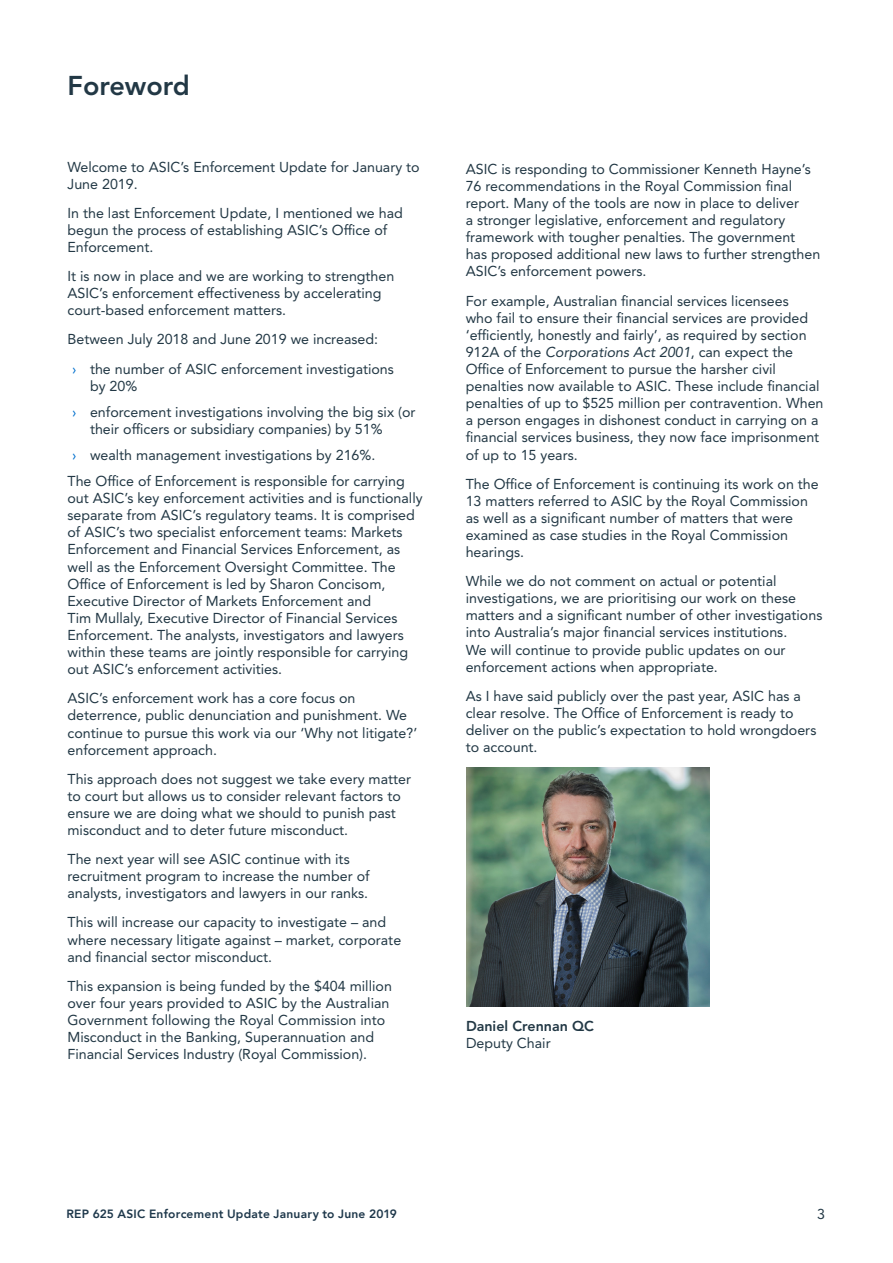
<style>
.page{position:relative;width:893px;height:1263px;background:#fff}
.page>*{position:absolute;margin:0;border:0;box-sizing:border-box;transform-origin:0 0}
.Heading_1{font:800 27px "Avenir LT Std";color:#223845}
.t1{font:14.25px/17.1px "Avenir LT Std";color:#223845}
.t2{font:800 14.25px/17.1px "Avenir LT Std";color:#223845}
.t3{font:800 12px "Avenir";letter-spacing:.02em;color:#1e384b}
.s1{color:#0070ce}
.s2{font-style:italic}
.s3{font-weight:400}
</style>
<div class="page">
<img style="left:466px;top:767px;width:243px;height:239px">
<p class="Heading_1" style="left:68px;top:70px;width:124px">Foreword</p>
<p class="t1" style="left:68px;top:158px;width:354px">Welcome to ASIC’s Enforcement Update for January to<br>June 2019.</p>
<p class="t1" style="left:68px;top:204px;width:337px">In the last Enforcement Update, I mentioned we had begun the process of establishing ASIC’s Office of<br>Enforcement.</p>
<p class="t1" style="left:68px;top:268px;width:328px">It is now in place and we are working to strengthen<br>ASIC’s enforcement effectiveness by accelerating court-based enforcement matters.</p>
<p class="t1" style="left:68px;top:331px;width:312px">Between July 2018 and June 2019 we increased:</p>
<p class="t1" style="left:90px;top:360px;width:305px;text-indent:-18px"><span class="s1">›</span> the number of ASIC enforcement investigations by 20%</p>
<p class="t1" style="left:90px;top:403px;width:327px;text-indent:-18px"><span class="s1">›</span> enforcement investigations involving the big six (or their officers or subsidiary companies) by 51%</p>
<p class="t1" style="left:72px;top:447px;width:305px"><span class="s1">›</span> wealth management investigations by 216%.</p>
<p class="t1" style="left:67px;top:473px;width:357px">The Office of Enforcement is responsible for carrying out ASIC’s key enforcement activities and is functionally separate from ASIC’s regulatory teams. It is comprised of ASIC’s two specialist enforcement teams: Markets Enforcement and Financial Services Enforcement, as well as the Enforcement Oversight Committee. The Office of Enforcement is led by Sharon Concisom, Executive Director of Markets Enforcement and<br>Tim Mullaly, Executive Director of Financial Services Enforcement. The analysts, investigators and lawyers within these teams are jointly responsible for carrying out ASIC’s enforcement activities.</p>
<p class="t1" style="left:67px;top:690px;width:351px">ASIC’s enforcement work has a core focus on deterrence, public denunciation and punishment. We continue to pursue this work via our ‘Why not litigate?’ enforcement approach.</p>
<p class="t1" style="left:67px;top:770px;width:345px">This approach does not suggest we take every matter to court but allows us to consider relevant factors to ensure we are doing what we should to punish past misconduct and to deter future misconduct.</p>
<p class="t1" style="left:67px;top:851px;width:304px">The next year will see ASIC continue with its recruitment program to increase the number of analysts, investigators and lawyers in our ranks.</p>
<p class="t1" style="left:67px;top:914px;width:335px">This will increase our capacity to investigate – and where necessary litigate against – market, corporate and financial sector misconduct.</p>
<p class="t1" style="left:67px;top:977px;width:326px">This expansion is being funded by the $404 million over four years provided to ASIC by the Australian Government following the Royal Commission into Misconduct in the Banking, Superannuation and Financial Services Industry (Royal Commission).</p>
<p class="t1" style="left:466px;top:160px;width:356px">ASIC is responding to Commissioner Kenneth Hayne’s 76 recommendations in the Royal Commission final report. Many of the tools are now in place to deliver<br>a stronger legislative, enforcement and regulatory framework with tougher penalties. The government<br>has proposed additional new laws to further strengthen ASIC’s enforcement powers.</p>
<p class="t1" style="left:466px;top:292px;width:359px">For example, Australian financial services licensees<br>who fail to ensure their financial services are provided ‘efficiently, honestly and fairly’, as required by section 912A of the <span class="s2">Corporations Act 2001</span>, can expect the Office of Enforcement to pursue the harsher civil penalties now available to ASIC. These include financial penalties of up to $525 million per contravention. When a person engages in dishonest conduct in carrying on a financial services business, they now face imprisonment of up to 15 years.</p>
<p class="t1" style="left:466px;top:475px;width:355px">The Office of Enforcement is continuing its work on the 13 matters referred to ASIC by the Royal Commission as well as a significant number of matters that were examined as case studies in the Royal Commission hearings.</p>
<p class="t1" style="left:466px;top:573px;width:358px">While we do not comment on actual or potential investigations, we are prioritising our work on these matters and a significant number of other investigations into Australia’s major financial services institutions.<br>We will continue to provide public updates on our enforcement actions when appropriate.</p>
<p class="t1" style="left:466px;top:687px;width:352px">As I have said publicly over the past year, ASIC has a clear resolve. The Office of Enforcement is ready to deliver on the public’s expectation to hold wrongdoers to account.</p>
<p class="t2" style="left:466px;top:1018px;width:129px">Daniel Crennan QC<br><span class="s3">Deputy Chair</span></p>
<p class="t3" style="left:66px;top:1205px;width:332px">REP 625 ASIC Enforcement Update January to June 2019</p>
<p class="t1" style="left:817px;top:1206px;width:9px">3</p>
</div>
